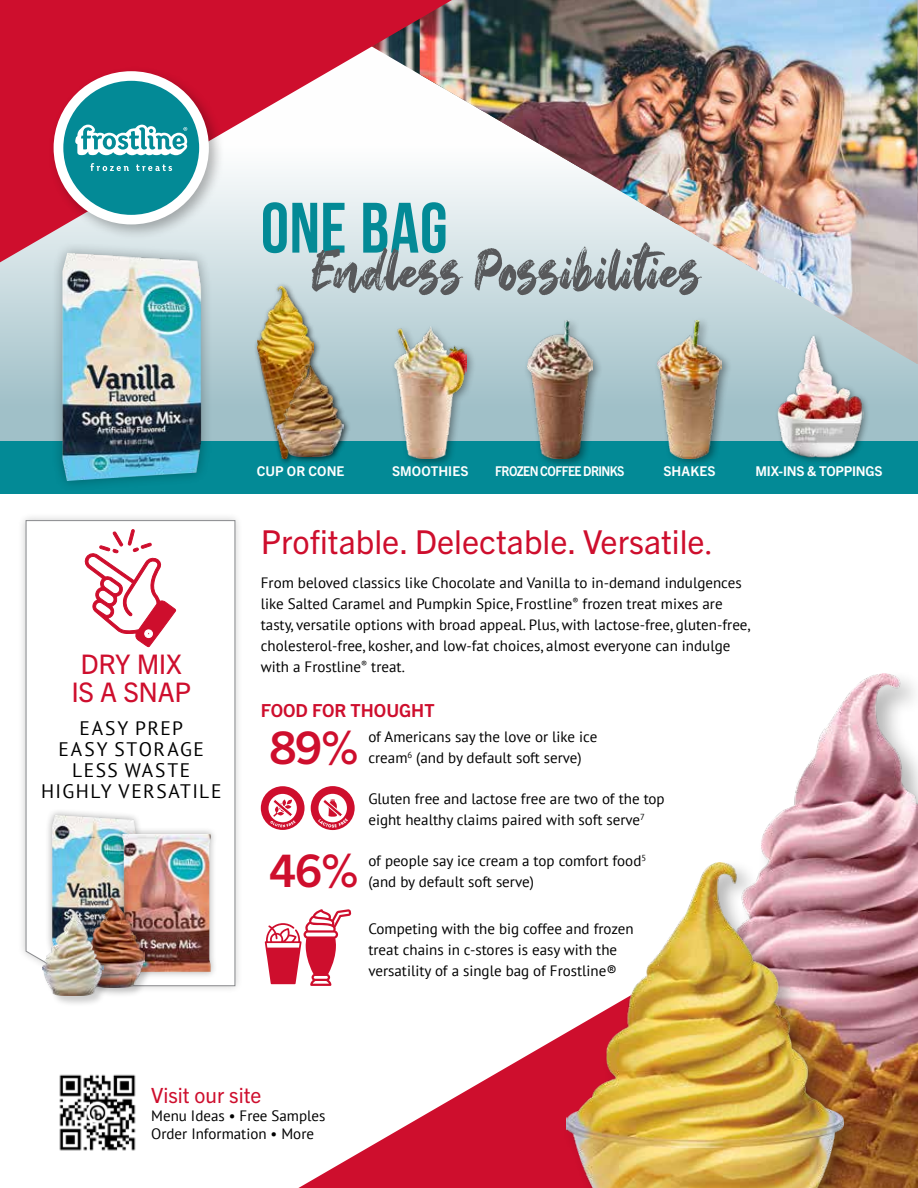
<style>
.page{position:relative;width:918px;height:1188px;background:#fff}
.page>*{position:absolute;margin:0;border:0;box-sizing:border-box;transform-origin:0 0}
.t1{font:700 71.1px "Bebas Neue";letter-spacing:.01em;color:#038a96}
.t2{font:54px "Hey October";letter-spacing:.02em;color:#58595b;scale:.96 1}
.t3{font:700 45px "Trade Gothic Next LT Pro";color:#ce0e2d}
.t4{font:33px "Trade Gothic Next LT Pro";color:#ce0e2d}
.t5{font:27px/28.5px "Trade Gothic Next LT Pro";letter-spacing:-.015em;color:#ce0e2d;text-align:center}
.t6{font:21px "Trade Gothic Next LT Pro";color:#ce0e2d}
.t7{font:19.5px/41.4px "PT Sans";letter-spacing:.08em;color:#000;text-align:center}
.t8{font:700 18px "Trade Gothic Next LT Pro";color:#ce0e2d}
.t9{font:15px/21px "PT Sans";color:#000}
.t10{font:700 13.5px "Trade Gothic Next LT Pro";letter-spacing:-.01em;color:#fff}
.t11{font:700 13.5px "Trade Gothic Next LT Pro";letter-spacing:-.045em;color:#fff;scale:.9 1}
.s1{font-family:"PT Sans"}
</style>
<div class="page">
<svg style="left:0;top:262px;width:918px;height:232px;background:#afcad1"></svg>
<div style="left:0;top:441px;width:917px;height:53px;background:#038a96"></div>
<svg style="left:298px;top:829px;width:265px;height:359px"></svg>
<img style="left:364px;top:262px;width:56px;height:102px">
<img style="left:420px;top:0;width:498px;height:364px">
<svg style="left:0;top:0;width:452px;height:262px"></svg>
<div style="left:48px;top:65px;width:177px;height:175px;background:#000;opacity:.3"></div>
<div style="left:54px;top:71px;width:155px;height:153px;background:#fff;border-radius:50%"></div>
<div style="left:63px;top:81px;width:136px;height:134px;background:#038a96;border-radius:50%"></div>
<svg style="left:90px;top:163px;width:39px;height:8px"></svg>
<svg style="left:136px;top:164px;width:36px;height:7px"></svg>
<svg style="left:75px;top:125px;width:112px;height:30px"></svg>
<img style="left:761px;top:674px;width:157px;height:514px">
<div style="left:563px;top:858px;width:304px;height:330px;background:#000;opacity:.3"></div>
<img style="left:566px;top:862px;width:278px;height:326px">
<div style="left:18px;top:512px;width:225px;height:482px;background:#000;opacity:.2"></div>
<svg style="left:26px;top:520px;width:209px;height:466px"></svg>
<svg style="left:84px;top:529px;width:93px;height:119px"></svg>
<div style="left:45px;top:808px;width:98px;height:152px;background:#000;opacity:.3"></div>
<img style="left:52px;top:815px;width:84px;height:94px">
<div style="left:115px;top:827px;width:102px;height:152px;background:#000;opacity:.3"></div>
<img style="left:122px;top:834px;width:89px;height:138px">
<div style="left:84px;top:898px;width:72px;height:100px;background:#000;opacity:.2"></div>
<img style="left:85px;top:899px;width:59px;height:88px">
<div style="left:42px;top:909px;width:73px;height:98px;background:#000;opacity:.2"></div>
<img style="left:43px;top:909px;width:61px;height:87px">
<img style="left:59px;top:1074px;width:77px;height:77px">
<div style="left:311px;top:786px;width:44px;height:44px;background:#ce0e2d;border-radius:50%"></div>
<div style="left:318px;top:794px;width:29px;height:28px;background:#fff;border-radius:50%"></div>
<svg style="left:318px;top:799px;width:30px;height:29px"></svg>
<div style="left:261px;top:786px;width:44px;height:44px;background:#ce0e2d;border-radius:50%"></div>
<svg style="left:268px;top:794px;width:29px;height:28px"></svg>
<svg style="left:270px;top:798px;width:26px;height:29px"></svg>
<svg style="left:265px;top:909px;width:86px;height:77px"></svg>
<div style="left:774px;top:332px;width:97px;height:134px;background:#000;opacity:.4"></div>
<img style="left:775px;top:332px;width:88px;height:126px">
<div style="left:51px;top:241px;width:162px;height:251px;background:#000;opacity:.3"></div>
<img style="left:62px;top:253px;width:139px;height:228px">
<div style="left:654px;top:316px;width:78px;height:153px;background:#000;opacity:.4"></div>
<img style="left:657px;top:320px;width:65px;height:138px">
<div style="left:523px;top:317px;width:80px;height:152px;background:#000;opacity:.4"></div>
<img style="left:527px;top:321px;width:65px;height:137px">
<div style="left:390px;top:324px;width:87px;height:145px;background:#000;opacity:.4"></div>
<img style="left:394px;top:327px;width:72px;height:131px">
<div style="left:254px;top:282px;width:68px;height:184px;background:#000;opacity:.75"></div>
<img style="left:258px;top:286px;width:56px;height:172px">
<div style="left:274px;top:360px;width:77px;height:104px;background:#000;opacity:.75"></div>
<img style="left:278px;top:364px;width:65px;height:92px">
<h1 class="t1" style="left:261px;top:189px;width:188px">ONE BAG</h1>
<h2 class="t2" style="left:312px;top:240px;width:407px">Endless Possibilities</h2>
<h3 class="t5" style="left:71px;top:648px;width:121px">DRY MIX<br>IS A SNAP</h3>
<h3 class="t7" style="left:72px;top:707px;width:120px">EASY PREP<br>LESS WASTE</h3>
<h3 class="t7" style="left:41px;top:770px;width:182px">HIGHLY VERSATILE</h3>
<h3 class="t7" style="left:59px;top:728px;width:147px">EASY STORAGE</h3>
<p class="t10" style="left:257px;top:462px;width:89px">CUP OR CONE</p>
<p class="t10" style="left:392px;top:462px;width:78px">SMOOTHIES</p>
<p class="t11" style="left:495px;top:462px;width:145px">FROZEN COFFEE DRINKS</p>
<p class="t10" style="left:663px;top:462px;width:54px">SHAKES</p>
<p class="t10" style="left:756px;top:462px;width:129px">MIX-INS &amp; TOPPINGS</p>
<h3 class="t4" style="left:261px;top:519px;width:452px">Profitable. Delectable. Versatile<span class="s1">.</span></h3>
<p class="t9" style="left:261px;top:572px;width:491px">From beloved classics like Chocolate and Vanilla to in-demand indulgences like Salted Caramel and Pumpkin Spice, Frostline<sup>®</sup> frozen treat mixes are tasty, versatile options with broad appeal. Plus, with lactose-free, gluten-free, cholesterol-free, kosher, and low-fat choices, almost everyone can indulge with a Frostline<sup>®</sup> treat.</p>
<p class="t8" style="left:261px;top:698px;width:175px">FOOD FOR THOUGHT</p>
<h3 class="t3" style="left:270px;top:716px;width:89px">89%</h3>
<p class="t9" style="left:368px;top:725px;width:230px">of Americans say the love or like ice cream<sup>6</sup> (and by default soft serve)</p>
<p class="t9" style="left:368px;top:788px;width:298px">Gluten free and lactose free are two of the top eight healthy claims paired with soft serve<sup>7</sup></p>
<h3 class="t3" style="left:270px;top:839px;width:89px">46%</h3>
<p class="t9" style="left:368px;top:850px;width:279px">of people say ice cream a top comfort food<sup>5</sup></p>
<p class="t9" style="left:368px;top:871px;width:167px">(and by default soft serve)</p>
<p class="t9" style="left:368px;top:918px;width:267px">Competing with the big coffee and frozen treat chains in c-stores is easy with the versatility of a single bag of Frostline®</p>
<h3 class="t6" style="left:151px;top:1080px;width:112px">Visit our site</h3>
<p class="t9" style="left:151px;top:1106px;width:176px;line-height:18px">Menu Ideas • Free Samples<br>Order Information • More</p>
</div>
